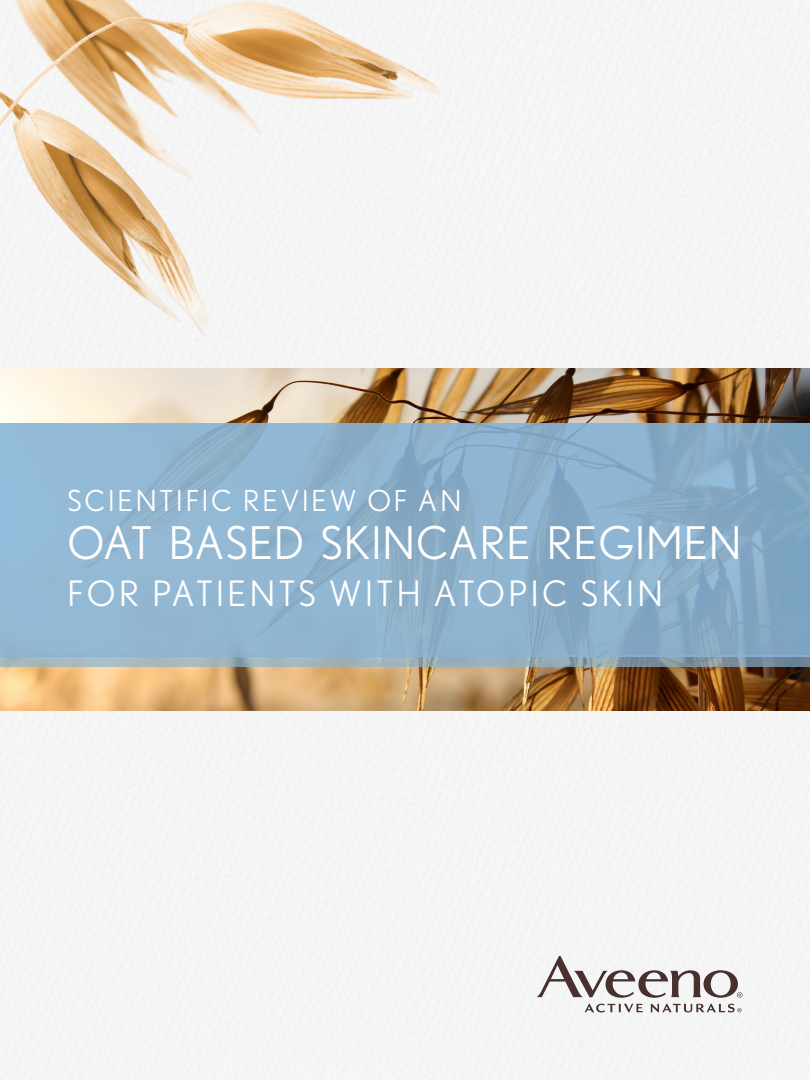
<style>
.page{position:relative;width:810px;height:1080px;background:#f5f5f6}
.page>*{position:absolute;margin:0;border:0;box-sizing:border-box;transform-origin:0 0}
.t1{font:45px "Nobel";letter-spacing:.02em;color:#fff}
.t2{font:35px "Nobel";letter-spacing:.1em;color:#fff}
.t3{font:28.88px "Nobel";letter-spacing:.1em;color:#fff}
</style>
<div class="page">
<svg style="left:585px;top:1004px;width:58px;height:8px"></svg>
<svg style="left:651px;top:1004px;width:91px;height:8px"></svg>
<svg style="left:537px;top:956px;width:205px;height:42px"></svg>
<img style="left:0;top:0;width:538px;height:369px">
<img style="left:0;top:369px;width:810px;height:342px">
<div style="left:0;top:423px;width:810px;height:234px;background:linear-gradient(to right,#95bbd6,#84a8c4)"></div>
<svg style="left:0;top:656px;width:810px;height:11px;background:#96aab4"></svg>
<p class="t3" style="left:68px;top:485px;width:395px">SCIENTIFIC REVIEW OF AN</p>
<p class="t1" style="left:68px;top:517px;width:676px">OAT BASED SKINCARE REGIMEN</p>
<p class="t2" style="left:68px;top:574px;width:597px">FOR PATIENTS WITH ATOPIC SKIN</p>
</div>
